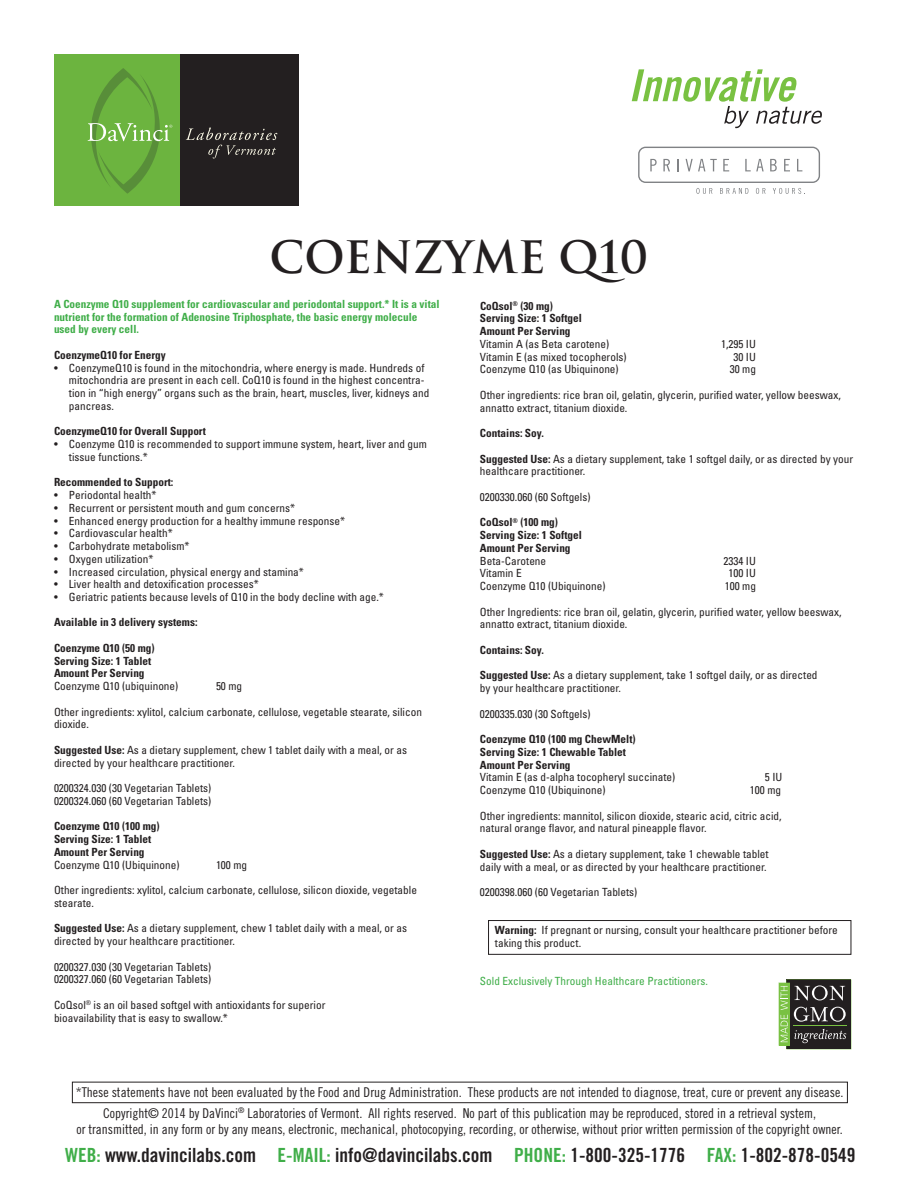
<style>
.page{position:relative;width:918px;height:1188px;background:#fff}
.page>*{position:absolute;margin:0;border:0;box-sizing:border-box;transform-origin:0 0}
.t1{font:700 43.5px "Trajan";color:#231f20}
.t2{font:19.5px "Trade Gothic Bold Cond Twenty";color:#231f20}
.t3{font:13.5px/20.9px "Trade Gothic Cond Eighteen";color:#231f20;text-align:center}
.t4{font:condensed 11.25px/12.8px "Univers";color:#231f20}
.t5{font:700 condensed 11.25px/12.8px "Univers";color:#231f20}
.t6{font:700 condensed 11.25px/12.8px "Univers";color:#40ae49}
.t7{font:condensed 11.25px "Univers";color:#40ae49}
.s1{font-weight:700}
.s2{color:#40ae49}
</style>
<div class="page">
<div style="left:72px;top:1082px;width:776px;height:21px;border:1px solid #231f20"></div>
<div style="left:488px;top:920px;width:363px;height:35px;border:1px solid #231f20"></div>
<div style="left:638px;top:147px;width:182px;height:36px;border:1px solid #808285;border-radius:7px"></div>
<svg style="left:650px;top:159px;width:7px;height:12px"></svg>
<svg style="left:663px;top:159px;width:7px;height:12px"></svg>
<svg style="left:677px;top:159px;width:2px;height:12px"></svg>
<svg style="left:686px;top:159px;width:31px;height:12px"></svg>
<svg style="left:723px;top:159px;width:6px;height:12px"></svg>
<svg style="left:745px;top:159px;width:19px;height:12px"></svg>
<svg style="left:770px;top:159px;width:7px;height:12px"></svg>
<svg style="left:784px;top:159px;width:6px;height:12px"></svg>
<svg style="left:797px;top:159px;width:5px;height:12px"></svg>
<svg style="left:696px;top:188px;width:16px;height:6px"></svg>
<svg style="left:720px;top:188px;width:28px;height:6px"></svg>
<svg style="left:756px;top:188px;width:10px;height:6px"></svg>
<svg style="left:773px;top:188px;width:32px;height:6px"></svg>
<div style="left:54px;top:54px;width:126px;height:152px;background:#6cb43f"></div>
<div style="left:180px;top:54px;width:118px;height:152px;background:#231f20"></div>
<svg style="left:88px;top:68px;width:84px;height:126px"></svg>
<svg style="left:186px;top:128px;width:91px;height:31px"></svg>
<svg style="left:632px;top:69px;width:190px;height:59px"></svg>
<svg style="left:779px;top:980px;width:72px;height:69px;background:#4a5041"></svg>
<hr style="left:793px;top:1025px;width:53px;height:1px;background:#79c142">
<h1 class="t1" style="left:270px;top:230px;width:380px">COENZYME Q10</h1>
<p class="t6" style="left:54px;top:297px;width:387px">A Coenzyme Q10 supplement for cardiovascular and periodontal support.* It is a vital nutrient for the formation of Adenosine Triphosphate, the basic energy molecule used by every cell.</p>
<p class="t5" style="left:54px;top:348px;width:113px">CoenzymeQ10 for Energy</p>
<p class="t4" style="left:69px;top:361px;width:362px;text-indent:-15px">• CoenzymeQ10 is found in the mitochondria, where energy is made. Hundreds of mitochondria are present in each cell. CoQ10 is found in the highest concentra&shy;tion in “high energy” organs such as the brain, heart, muscles, liver, kidneys and pancreas.</p>
<p class="t5" style="left:54px;top:425px;width:153px">CoenzymeQ10 for Overall Support</p>
<p class="t4" style="left:69px;top:437px;width:360px;text-indent:-15px">• Coenzyme Q10 is recommended to support immune system, heart, liver and gum tissue functions.*</p>
<p class="t5" style="left:54px;top:476px;width:121px">Recommended to Support:</p>
<p class="t4" style="left:54px;top:488px;width:104px">• Periodontal health*</p>
<p class="t4" style="left:54px;top:501px;width:243px">• Recurrent or persistent mouth and gum concerns*</p>
<p class="t4" style="left:54px;top:514px;width:293px">• Enhanced energy production for a healthy immune response*</p>
<p class="t4" style="left:54px;top:527px;width:120px">• Cardiovascular health*</p>
<p class="t4" style="left:54px;top:539px;width:137px">• Carbohydrate metabolism*</p>
<p class="t4" style="left:54px;top:552px;width:101px">• Oxygen utilization*</p>
<p class="t4" style="left:54px;top:565px;width:251px">• Increased circulation, physical energy and stamina*</p>
<p class="t4" style="left:54px;top:578px;width:206px">• Liver health and detoxification processes*</p>
<p class="t4" style="left:54px;top:590px;width:331px">• Geriatric patients because levels of Q10 in the body decline with age.*</p>
<p class="t5" style="left:54px;top:616px;width:145px">Available in 3 delivery systems:</p>
<p class="t5" style="left:54px;top:641px;width:102px">Coenzyme Q10 (50 mg)<br>Serving Size: 1 Tablet<br>Amount Per Serving</p>
<p class="t4" style="left:54px;top:680px;width:126px">Coenzyme Q10 (ubiquinone)</p>
<p class="t4" style="left:216px;top:680px;width:28px">50 mg</p>
<p class="t4" style="left:54px;top:705px;width:370px">Other ingredients: xylitol, calcium carbonate, cellulose, vegetable stearate, silicon dioxide.</p>
<p class="t4" style="left:54px;top:743px;width:355px"><span class="s1">Suggested Use:</span> As a dietary supplement, chew 1 tablet daily with a meal, or as directed by your healthcare practitioner.</p>
<p class="t4" style="left:54px;top:782px;width:159px">0200324.030 (30 Vegetarian Tablets)<br>0200324.060 (60 Vegetarian Tablets)</p>
<p class="t5" style="left:54px;top:820px;width:107px">Coenzyme Q10 (100 mg)<br>Serving Size: 1 Tablet<br>Amount Per Serving</p>
<p class="t4" style="left:54px;top:858px;width:127px">Coenzyme Q10 (Ubiquinone)</p>
<p class="t4" style="left:216px;top:858px;width:33px">100 mg</p>
<p class="t4" style="left:54px;top:884px;width:365px">Other ingredients: xylitol, calcium carbonate, cellulose, silicon dioxide, vegetable stearate.</p>
<p class="t4" style="left:54px;top:922px;width:355px"><span class="s1">Suggested Use:</span> As a dietary supplement, chew 1 tablet daily with a meal, or as directed by your healthcare practitioner.</p>
<p class="t4" style="left:54px;top:960px;width:159px">0200327.030 (30 Vegetarian Tablets)<br>0200327.060 (60 Vegetarian Tablets)</p>
<p class="t4" style="left:54px;top:998px;width:273px">CoQsol<sup>®</sup> is an oil based softgel with antioxidants for superior bioavailability that is easy to swallow.*</p>
<p class="t5" style="left:480px;top:299px;width:103px">CoQsol<sup>®</sup> (30 mg)<br>Serving Size: 1 Softgel<br>Amount Per Serving</p>
<p class="t4" style="left:480px;top:337px;width:131px">Vitamin A (as Beta carotene)</p>
<p class="t4" style="left:721px;top:337px;width:36px">1,295 IU</p>
<p class="t4" style="left:480px;top:350px;width:148px">Vitamin E (as mixed tocopherols)</p>
<p class="t4" style="left:734px;top:350px;width:24px">30 IU</p>
<p class="t4" style="left:480px;top:363px;width:140px">Coenzyme Q10 (as Ubiquinone)</p>
<p class="t4" style="left:730px;top:363px;width:28px">30 mg</p>
<p class="t4" style="left:480px;top:388px;width:362px">Other ingredients: rice bran oil, gelatin, glycerin, purified water, yellow beeswax, annatto extract, titanium dioxide.</p>
<p class="t5" style="left:480px;top:427px;width:65px">Contains: Soy.</p>
<p class="t4" style="left:480px;top:452px;width:375px"><span class="s1">Suggested Use:</span> As a dietary supplement, take 1 softgel daily, or as directed by your healthcare practitioner.</p>
<p class="t4" style="left:480px;top:490px;width:112px">0200330.060 (60 Softgels)</p>
<p class="t5" style="left:480px;top:516px;width:103px">CoQsol<sup>®</sup> (100 mg)<br>Serving Size: 1 Softgel<br>Amount Per Serving</p>
<p class="t4" style="left:480px;top:554px;width:68px">Beta-Carotene</p>
<p class="t4" style="left:724px;top:554px;width:34px">2334 IU</p>
<p class="t4" style="left:480px;top:567px;width:43px">Vitamin E</p>
<p class="t4" style="left:729px;top:567px;width:29px">100 IU</p>
<p class="t4" style="left:480px;top:579px;width:127px">Coenzyme Q10 (Ubiquinone)</p>
<p class="t4" style="left:725px;top:579px;width:33px">100 mg</p>
<p class="t4" style="left:480px;top:605px;width:363px">Other Ingredients: rice bran oil, gelatin, glycerin, purified water, yellow beeswax, annatto extract, titanium dioxide.</p>
<p class="t5" style="left:480px;top:643px;width:65px">Contains: Soy.</p>
<p class="t4" style="left:480px;top:669px;width:339px"><span class="s1">Suggested Use:</span> As a dietary supplement, take 1 softgel daily, or as directed by your healthcare practitioner.</p>
<p class="t4" style="left:480px;top:707px;width:112px">0200335.030 (30 Softgels)</p>
<p class="t5" style="left:480px;top:733px;width:157px">Coenzyme Q10 (100 mg ChewMelt)<br>Serving Size: 1 Chewable Tablet<br>Amount Per Serving</p>
<p class="t4" style="left:480px;top:771px;width:197px">Vitamin E (as d-alpha tocopheryl succinate)</p>
<p class="t4" style="left:765px;top:771px;width:19px">5 IU</p>
<p class="t4" style="left:480px;top:783px;width:127px">Coenzyme Q10 (Ubiquinone)</p>
<p class="t4" style="left:750px;top:783px;width:33px">100 mg</p>
<p class="t4" style="left:480px;top:809px;width:303px">Other ingredients: mannitol, silicon dioxide, stearic acid, citric acid, natural orange flavor, and natural pineapple flavor.</p>
<p class="t4" style="left:480px;top:847px;width:290px"><span class="s1">Suggested Use:</span> As a dietary supplement, take 1 chewable tablet daily with a meal, or as directed by your healthcare practitioner.</p>
<p class="t4" style="left:480px;top:885px;width:159px">0200398.060 (60 Vegetarian Tablets)</p>
<p class="t4" style="left:495px;top:924px;width:344px"><span class="s1">Warning:</span> If pregnant or nursing, consult your healthcare practitioner before taking this product.</p>
<p class="t7" style="left:480px;top:974px;width:230px">Sold Exclusively Through Healthcare Practitioners.</p>
<p class="t3" style="left:76px;top:1081px;width:769px">*These statements have not been evaluated by the Food and Drug Administration. These products are not intended to diagnose, treat, cure or prevent any disease.<br>Copyright© 2014 by DaVinci<sup>®</sup> Laboratories of Vermont. All rights reserved. No part of this publication may be reproduced, stored in a retrieval system,</p>
<p class="t3" style="left:76px;top:1119px;width:768px">or transmitted, in any form or by any means, electronic, mechanical, photocopying, recording, or otherwise, without prior written permission of the copyright owner.</p>
<h2 class="t2" style="left:65px;top:1143px;width:792px"><span class="s2">WEB:</span> www.davincilabs.com <span class="s2">E-MAIL:</span> info@davincilabs.com <span class="s2">PHONE:</span> 1-800-325-1776 <span class="s2">FAX:</span> 1-802-878-0549</h2>
</div>
